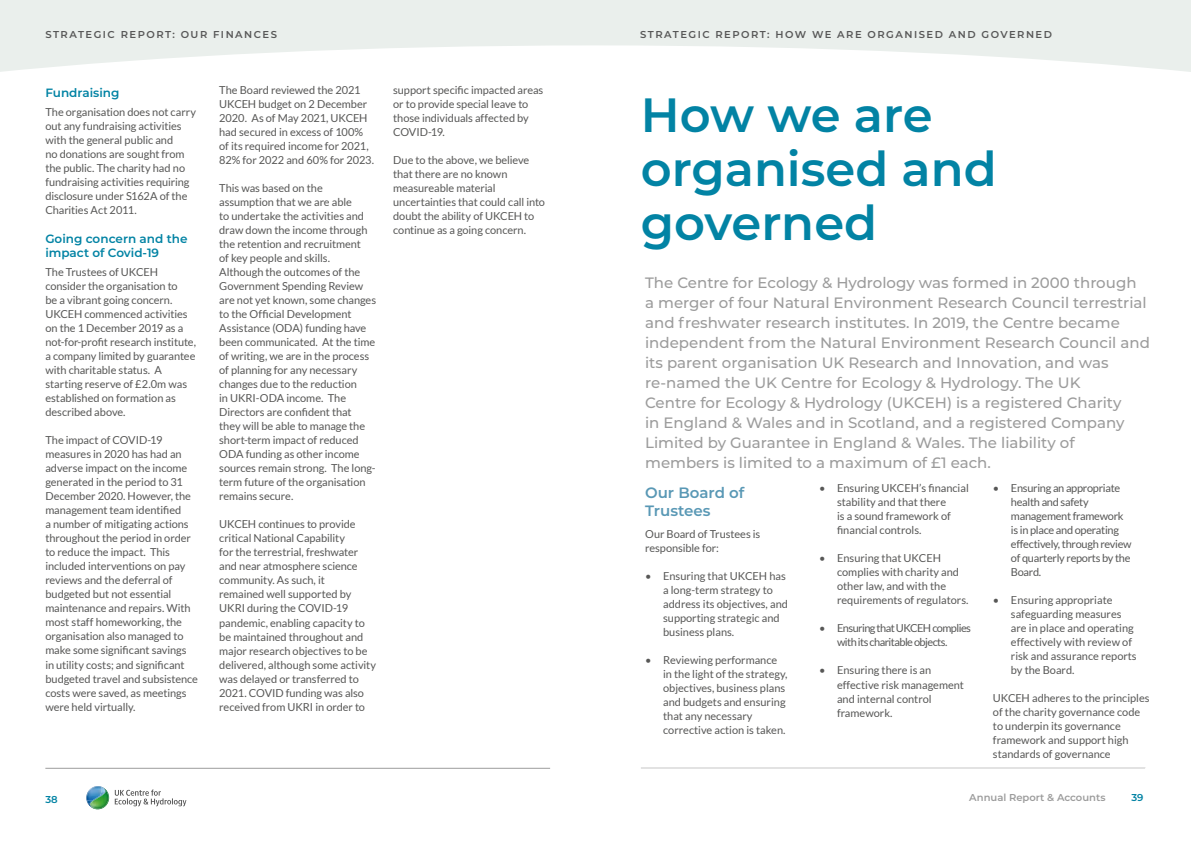
<style>
.page{position:relative;width:1191px;height:842px;background:#fff}
.page>*{position:absolute;margin:0;border:0;box-sizing:border-box;transform-origin:0 0}
.t1{font:600 48px/54px "Montserrat";color:#0283a4}
.t2{font:500 15px/20px "Montserrat";color:#9c9c9c}
.t3{font:600 15px/18px "Montserrat";color:#5998b5}
.t4{font:600 12px/14px "Montserrat";color:#0283a4}
.t5{font:11px/14px "Lato";letter-spacing:-.005em;color:#575756}
.t6{font:11px/14px "Lato";letter-spacing:-.025em;color:#575756}
.t7{font:11px/14px "Lato";letter-spacing:-.05em;color:#575756;text-align:center}
.t8{font:600 10px "Montserrat";letter-spacing:.15em;color:#575757}
.t9{font:600 10px "Montserrat";color:#9c9c9c}
.t10{font:600 10px "Montserrat";color:#0283a4}
</style>
<div class="page">
<svg style="left:0;top:0;width:1191px;height:72px;fill:#eaefec"></svg>
<svg style="left:641px;top:768px;width:504px;height:1px"></svg>
<hr style="left:45px;top:768px;width:505px;height:1px;background:#9c9c9c">
<svg style="left:115px;top:789px;width:71px;height:17px"></svg>
<img style="left:87px;top:787px;width:18px;height:18px">
<img style="left:90px;top:790px;width:18px;height:19px">
<img style="left:100px;top:787px;width:2px;height:14px">
<svg style="left:86px;top:786px;width:14px;height:15px"></svg>
<p class="t8" style="left:45px;top:27px;width:233px">STRATEGIC REPORT: OUR FINANCES</p>
<p class="t8" style="left:640px;top:27px;width:413px">STRATEGIC REPORT: HOW WE ARE ORGANISED AND GOVERNED</p>
<p class="t4" style="left:45px;top:85px;width:76px">Fundraising</p>
<p class="t5" style="left:45px;top:105px;width:152px">The organisation does not carry out any fundraising activities with the general public and<br>no donations are sought from the public. The charity had no fundraising activities requiring disclosure under S162A of the<br>Charities Act 2011.</p>
<p class="t4" style="left:45px;top:231px;width:144px">Going concern and the impact of Covid-19</p>
<p class="t5" style="left:45px;top:265px;width:152px">The Trustees of UKCEH consider the organisation to<br>be a vibrant going concern.<br>UKCEH commenced activities on the 1 December 2019 as a not-for-profit research institute, a company limited by guarantee with charitable status. A starting reserve of £2.0m was established on formation as described above.</p>
<p class="t5" style="left:45px;top:433px;width:154px">The impact of COVID-19 measures in 2020 has had an adverse impact on the income generated in the period to 31<br>December 2020. However, the management team identified<br>a number of mitigating actions throughout the period in order to reduce the impact. This included interventions on pay reviews and the deferral of budgeted but not essential maintenance and repairs. With most staff homeworking, the organisation also managed to make some significant savings in utility costs; and significant budgeted travel and subsistence costs were saved, as meetings were held virtually.</p>
<p class="t5" style="left:219px;top:83px;width:156px">The Board reviewed the 2021<br>UKCEH budget on 2 December<br>2020. As of May 2021, UKCEH had secured in excess of 100% of its required income for 2021,<br>82% for 2022 and 60% for 2023.</p>
<p class="t5" style="left:219px;top:181px;width:158px">This was based on the assumption that we are able<br>to undertake the activities and draw down the income through the retention and recruitment<br>of key people and skills.<br>Although the outcomes of the<br>Government Spending Review are not yet known, some changes to the Official Development<br>Assistance (ODA) funding have been communicated. At the time of writing, we are in the process of planning for any necessary changes due to the reduction<br>in UKRI-ODA income. The<br>Directors are confident that<br>they will be able to manage the short-term impact of reduced<br>ODA funding as other income sources remain strong. The long&shy;term future of the organisation remains secure.</p>
<p class="t5" style="left:219px;top:517px;width:158px">UKCEH continues to provide critical National Capability<br>for the terrestrial, freshwater and near atmosphere science community. As such, it<br>remained well supported by<br>UKRI during the COVID-19 pandemic, enabling capacity to be maintained throughout and major research objectives to be delivered, although some activity was delayed or transferred to<br>2021. COVID funding was also received from UKRI in order to</p>
<p class="t5" style="left:393px;top:83px;width:152px">support specific impacted areas or to provide special leave to those individuals affected by<br>COVID-19.</p>
<p class="t5" style="left:393px;top:153px;width:153px">Due to the above, we believe that there are no known measureable material uncertainties that could call into doubt the ability of UKCEH to continue as a going concern.</p>
<h1 class="t1" style="left:641px;top:85px;width:357px">How we are organised and governed</h1>
<p class="t2" style="left:645px;top:272px;width:506px">The Centre for Ecology &amp; Hydrology was formed in 2000 through<br>a merger of four Natural Environment Research Council terrestrial and freshwater research institutes. In 2019, the Centre became independent from the Natural Environment Research Council and its parent organisation UK Research and Innovation, and was re-named the UK Centre for Ecology &amp; Hydrology. The UK<br>Centre for Ecology &amp; Hydrology (UKCEH) is a registered Charity<br>in England &amp; Wales and in Scotland, and a registered Company Limited by Guarantee in England &amp; Wales. The liability of members is limited to a maximum of £1 each.</p>
<h2 class="t3" style="left:645px;top:483px;width:101px">Our Board of<br>Trustees</h2>
<p class="t5" style="left:645px;top:527px;width:117px">Our Board of Trustees is responsible for:</p>
<p class="t5" style="left:663px;top:569px;width:126px;text-indent:-18px">• Ensuring that UKCEH has a long-term strategy to address its objectives, and supporting strategic and business plans.</p>
<p class="t5" style="left:663px;top:653px;width:126px;text-indent:-18px">• Reviewing performance in the light of the strategy, objectives, business plans and budgets and ensuring that any necessary corrective action is taken.</p>
<p class="t5" style="left:837px;top:481px;width:133px;text-indent:-18px">• Ensuring UKCEH’s financial stability and that there<br>is a sound framework of financial controls.</p>
<p class="t5" style="left:837px;top:551px;width:133px;text-indent:-18px">• Ensuring that UKCEH complies with charity and other law, and with the requirements of regulators.</p>
<p class="t7" style="left:819px;top:621px;width:153px">• Ensuring that UKCEH complies with its charitable objects.</p>
<p class="t5" style="left:837px;top:663px;width:128px;text-indent:-18px">• Ensuring there is an effective risk management and internal control framework.</p>
<p class="t6" style="left:1011px;top:481px;width:122px;text-indent:-18px">• Ensuring an appropriate health and safety management framework is in place and operating effectively, through review of quarterly reports by the<br>Board.</p>
<p class="t5" style="left:1011px;top:593px;width:127px;text-indent:-18px">• Ensuring appropriate safeguarding measures are in place and operating effectively with review of risk and assurance reports by the Board.</p>
<p class="t5" style="left:993px;top:691px;width:158px">UKCEH adheres to the principles of the charity governance code to underpin its governance framework and support high standards of governance</p>
<p class="t10" style="left:45px;top:792px;width:14px">38</p>
<p class="t9" style="left:969px;top:790px;width:138px">Annual Report &amp; Accounts</p>
<p class="t10" style="left:1131px;top:791px;width:14px">39</p>
</div>
